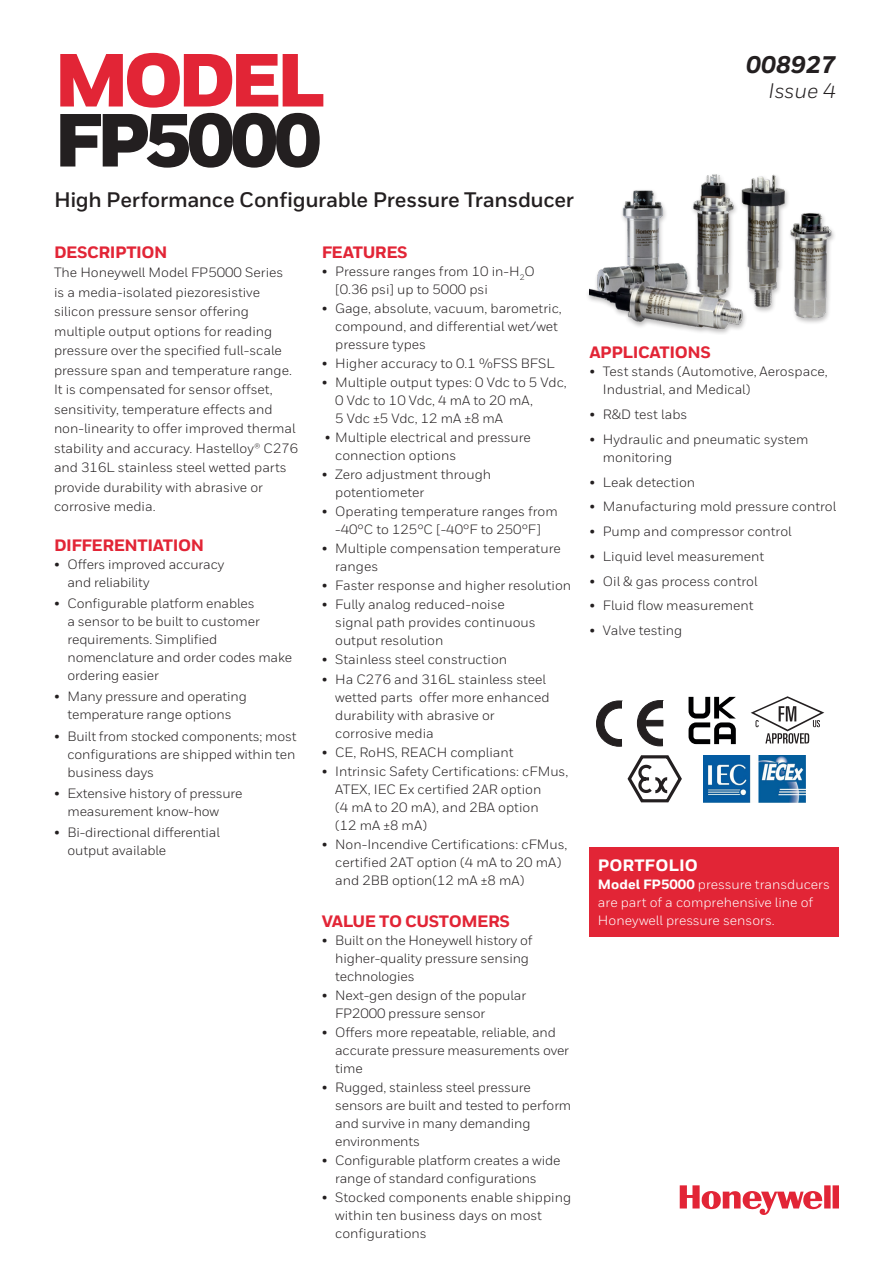
<style>
.page{position:relative;width:893px;height:1263px;background:#fff}
.page>*{position:absolute;margin:0;border:0;box-sizing:border-box;transform-origin:0 0}
._01_Cover__Heading_A{font:900 75px/60px "Honeywell Sans";letter-spacing:-.07em;color:#231f20}
.t1{font:italic 800 24px "Honeywell Sans";color:#231f20}
._02_Cover__Subtitle{font:700 21px "Honeywell Sans";letter-spacing:-.015em;color:#231f20}
.t2{font:italic 21px "Honeywell Sans";letter-spacing:-.005em;color:#231f20}
.t3{font:800 16.5px "Honeywell Sans";letter-spacing:-.025em;color:#e22536}
.t4{font:800 16.5px "Honeywell Sans";color:#fff}
.text_bullets_-_first{font:13.5px/18px "Honeywell Sans";color:#231f20}
.text_bullets_-_first-2{font:13.5px/18px "Honeywell Sans";color:#fff}
.s1{color:#e22536}
.s2{font-weight:800}
</style>
<div class="page">
<img style="left:589px;top:175px;width:245px;height:157px">
<svg style="left:680px;top:1185px;width:159px;height:30px"></svg>
<div style="left:589px;top:847px;width:250px;height:90px;background:#e22536"></div>
<svg style="left:596px;top:701px;width:26px;height:45px"></svg>
<svg style="left:637px;top:700px;width:26px;height:46px"></svg>
<div style="left:641px;top:720px;width:22px;height:6px;background:#231f20"></div>
<svg style="left:627px;top:755px;width:55px;height:47px"></svg>
<svg style="left:751px;top:696px;width:73px;height:47px"></svg>
<img style="left:703px;top:755px;width:103px;height:47px">
<svg style="left:688px;top:697px;width:48px;height:47px"></svg>
<p class="_01_Cover__Heading_A" style="left:54px;top:54px;width:273px"><span class="s1">MODEL<br></span>FP5000</p>
<p class="_02_Cover__Subtitle" style="left:54px;top:187px;width:522px">High Performance Configurable Pressure Transducer</p>
<p class="t3" style="left:54px;top:242px;width:115px">DESCRIPTION</p>
<p class="text_bullets_-_first" style="left:54px;top:263px;width:246px;line-height:19.5px">The Honeywell Model FP5000 Series<br>is a media-isolated piezoresistive silicon pressure sensor offering multiple output options for reading pressure over the specified full-scale pressure span and temperature range.<br>It is compensated for sensor offset, sensitivity, temperature effects and non-linearity to offer improved thermal stability and accuracy. Hastelloy® C276 and 316L stainless steel wetted parts provide durability with abrasive or corrosive media.</p>
<p class="t3" style="left:54px;top:535px;width:152px">DIFFERENTIATION</p>
<p class="text_bullets_-_first" style="left:68px;top:555px;width:158px;text-indent:-14px">• Offers improved accuracy and reliability</p>
<p class="text_bullets_-_first" style="left:68px;top:594px;width:226px;text-indent:-14px">• Configurable platform enables<br>a sensor to be built to customer requirements. Simplified nomenclature and order codes make ordering easier</p>
<p class="text_bullets_-_first" style="left:54px;top:688px;width:194px;text-align:center">• Many pressure and operating temperature range options</p>
<p class="text_bullets_-_first" style="left:68px;top:727px;width:231px;text-align:justify;text-indent:-14px">• Built from stocked components; most configurations are shipped within ten business days</p>
<p class="text_bullets_-_first" style="left:68px;top:784px;width:176px;text-indent:-14px">• Extensive history of pressure measurement know-how</p>
<p class="text_bullets_-_first" style="left:68px;top:823px;width:154px;text-indent:-14px">• Bi-directional differential output available</p>
<p class="t3" style="left:322px;top:242px;width:88px">FEATURES</p>
<p class="text_bullets_-_first" style="left:335px;top:262px;width:201px;text-indent:-14px">• Pressure ranges from 10 in-H<sub>2</sub>O [0.36 psi] up to 5000 psi</p>
<p class="text_bullets_-_first" style="left:335px;top:299px;width:228px;text-indent:-14px">• Gage, absolute, vacuum, barometric, compound, and differential wet/wet pressure types</p>
<p class="text_bullets_-_first" style="left:322px;top:354px;width:235px">• Higher accuracy to 0.1 %FSS BFSL</p>
<p class="text_bullets_-_first" style="left:335px;top:373px;width:233px;text-indent:-14px">• Multiple output types: 0 Vdc to 5 Vdc,<br>0 Vdc to 10 Vdc, 4 mA to 20 mA,<br>5 Vdc ±5 Vdc, 12 mA ±8 mA</p>
<p class="text_bullets_-_first" style="left:335px;top:428px;width:197px;text-indent:-10px">• Multiple electrical and pressure connection options</p>
<p class="text_bullets_-_first" style="left:335px;top:465px;width:158px;text-indent:-14px">• Zero adjustment through potentiometer</p>
<p class="text_bullets_-_first" style="left:322px;top:502px;width:238px;text-align:center">• Operating temperature ranges from -40°C to 125°C [-40°F to 250°F]</p>
<p class="text_bullets_-_first" style="left:335px;top:539px;width:227px;text-indent:-14px">• Multiple compensation temperature ranges</p>
<p class="text_bullets_-_first" style="left:322px;top:577px;width:251px">• Faster response and higher resolution</p>
<p class="text_bullets_-_first" style="left:335px;top:596px;width:202px;text-indent:-14px">• Fully analog reduced-noise signal path provides continuous output resolution</p>
<p class="text_bullets_-_first" style="left:322px;top:651px;width:187px">• Stainless steel construction</p>
<p class="text_bullets_-_first" style="left:335px;top:670px;width:216px;text-indent:-14px">• Ha C276 and 316L stainless steel wetted parts offer more enhanced durability with abrasive or corrosive media</p>
<p class="text_bullets_-_first" style="left:322px;top:743px;width:193px">• CE, RoHS, REACH compliant</p>
<p class="text_bullets_-_first" style="left:335px;top:762px;width:235px;text-indent:-14px">• Intrinsic Safety Certifications: cFMus,<br>ATEX, IEC Ex certified 2AR option<br>(4 mA to 20 mA), and 2BA option<br>(12 mA ±8 mA)</p>
<p class="text_bullets_-_first" style="left:335px;top:835px;width:234px;text-indent:-14px">• Non-Incendive Certifications: cFMus, certified 2AT option (4 mA to 20 mA) and 2BB option(12 mA ±8 mA)</p>
<p class="t3" style="left:322px;top:911px;width:190px">VALUE TO CUSTOMERS</p>
<p class="text_bullets_-_first" style="left:335px;top:931px;width:199px;text-indent:-14px">• Built on the Honeywell history of higher-quality pressure sensing technologies</p>
<p class="text_bullets_-_first" style="left:335px;top:986px;width:193px;text-indent:-14px">• Next-gen design of the popular<br>FP2000 pressure sensor</p>
<p class="text_bullets_-_first" style="left:335px;top:1023px;width:235px;text-indent:-14px">• Offers more repeatable, reliable, and accurate pressure measurements over time</p>
<p class="text_bullets_-_first" style="left:335px;top:1079px;width:238px;text-indent:-14px">• Rugged, stainless steel pressure sensors are built and tested to perform and survive in many demanding environments</p>
<p class="text_bullets_-_first" style="left:335px;top:1152px;width:227px;text-indent:-14px">• Configurable platform creates a wide range of standard configurations</p>
<p class="text_bullets_-_first" style="left:335px;top:1189px;width:237px;text-indent:-14px">• Stocked components enable shipping within ten business days on most configurations</p>
<p class="t1" style="left:746px;top:50px;width:92px">008927</p>
<p class="t2" style="left:768px;top:78px;width:69px">Issue 4</p>
<p class="t3" style="left:589px;top:342px;width:123px">APPLICATIONS</p>
<p class="text_bullets_-_first" style="left:603px;top:363px;width:226px;text-indent:-14px">• Test stands (Automotive, Aerospace,<br>Industrial, and Medical)</p>
<p class="text_bullets_-_first" style="left:589px;top:405px;width:100px">• R&amp;D test labs</p>
<p class="text_bullets_-_first" style="left:603px;top:430px;width:207px;text-indent:-14px">• Hydraulic and pneumatic system monitoring</p>
<p class="text_bullets_-_first" style="left:589px;top:473px;width:107px">• Leak detection</p>
<p class="text_bullets_-_first" style="left:589px;top:498px;width:248px">• Manufacturing mold pressure control</p>
<p class="text_bullets_-_first" style="left:589px;top:522px;width:204px">• Pump and compressor control</p>
<p class="text_bullets_-_first" style="left:589px;top:547px;width:176px">• Liquid level measurement</p>
<p class="text_bullets_-_first" style="left:589px;top:572px;width:170px">• Oil &amp; gas process control</p>
<p class="text_bullets_-_first" style="left:589px;top:597px;width:166px">• Fluid flow measurement</p>
<p class="text_bullets_-_first" style="left:589px;top:621px;width:95px">• Valve testing</p>
<p class="t4" style="left:598px;top:855px;width:101px">PORTFOLIO</p>
<p class="text_bullets_-_first-2" style="left:598px;top:875px;width:233px"><span class="s2">Model FP5000</span> pressure transducers are part of a comprehensive line of<br>Honeywell pressure sensors.</p>
</div>
